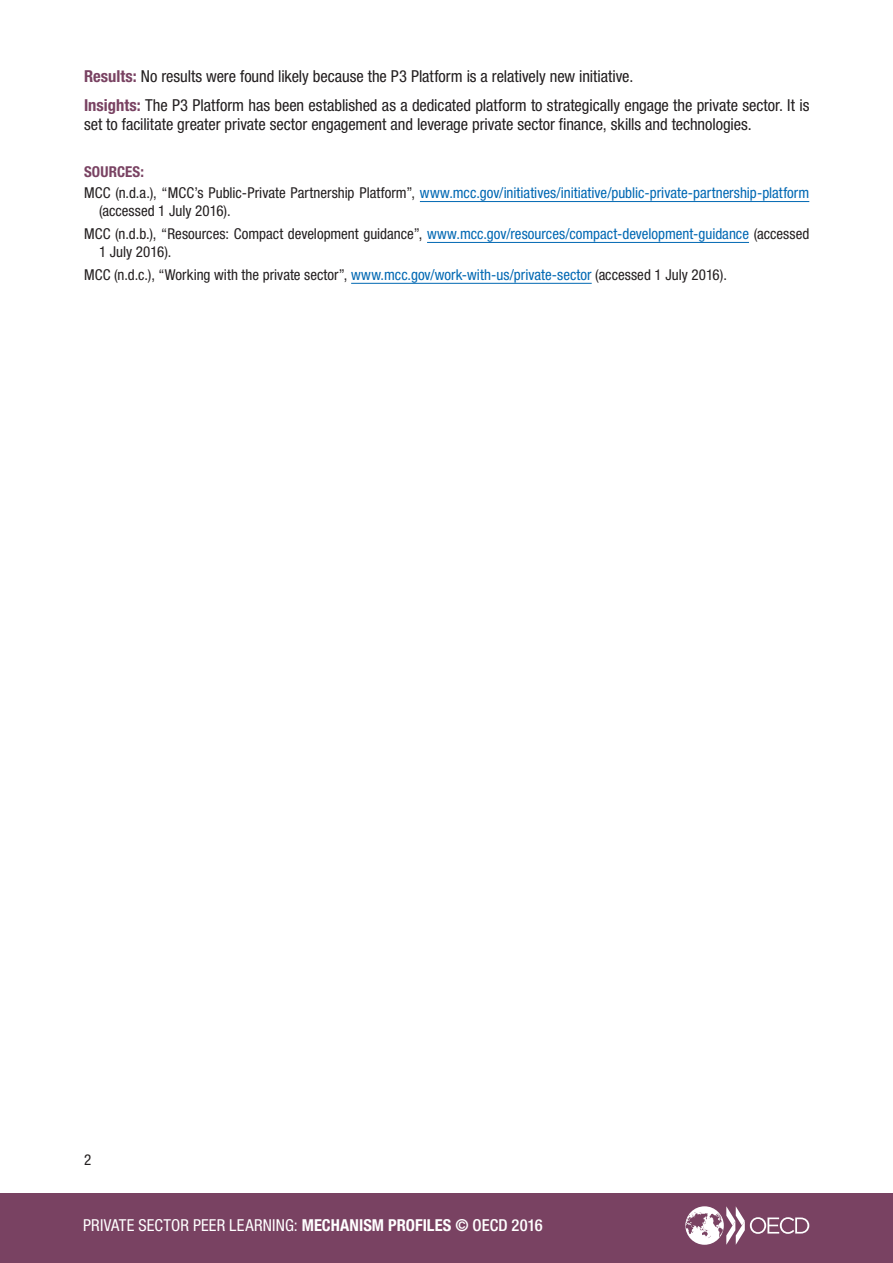
<style>
.page{position:relative;width:893px;height:1263px;background:#fff}
.page>*{position:absolute;margin:0;border:0;box-sizing:border-box;transform-origin:0 0}
.Body_Text_ColourToCo{font:condensed 16.5px/19.5px "Helvetica Neue LT Std";letter-spacing:-.005em;color:#231f20}
.t1{font:condensed 16.5px "Helvetica Neue LT Std";letter-spacing:.01em;color:#fff}
.Biblio_Entry{font:condensed 15px/18px "Helvetica Neue LT Std";color:#231f20}
.SOURCE_Heading{font:700 condensed 15px "Helvetica Neue LT Std";letter-spacing:.01em;color:#794262}
.Folio{font:condensed 15px "Helvetica Neue LT Std";color:#231f20}
.s1{font-weight:700;color:#794262}
.s2{color:#0168b3}
.s3{font-weight:700}
.s4{font-weight:500}
</style>
<div class="page">
<div style="left:0;top:1193px;width:893px;height:70px;background:#794262"></div>
<svg style="left:685px;top:1206px;width:124px;height:39px"></svg>
<hr style="left:420px;top:201px;width:389px;height:1px;background:#0168b3">
<hr style="left:427px;top:242px;width:322px;height:1px;background:#0168b3">
<hr style="left:351px;top:283px;width:241px;height:1px;background:#0168b3">
<p class="Body_Text_ColourToCo" style="left:84px;top:67px;width:551px"><span class="s1">Results:</span> No results were found likely because the P3 Platform is a relatively new initiative.</p>
<p class="Body_Text_ColourToCo" style="left:84px;top:95px;width:727px"><span class="s1">Insights:</span> The P3 Platform has been established as a dedicated platform to strategically engage the private sector. It is set to facilitate greater private sector engagement and leverage private sector finance, skills and technologies.</p>
<p class="SOURCE_Heading" style="left:84px;top:162px;width:62px">SOURCES:</p>
<p class="Biblio_Entry" style="left:99px;top:183px;width:712px;text-indent:-15px">MCC (n.d.a.), “MCC’s Public-Private Partnership Platform”, <span class="s2">www.mcc.gov/initiatives/initiative/public-private-partnership-platform </span>(accessed 1 July 2016).</p>
<p class="Biblio_Entry" style="left:99px;top:224px;width:712px;text-indent:-15px">MCC (n.d.b.), “Resources: Compact development guidance”, <span class="s2">www.mcc.gov/resources/compact-development-guidance</span> (accessed<br>1 July 2016).</p>
<p class="Biblio_Entry" style="left:84px;top:265px;width:644px">MCC (n.d.c.), “Working with the private sector”, <span class="s2">www.mcc.gov/work-with-us/private-sector</span> (accessed 1 July 2016).</p>
<p class="Folio" style="left:84px;top:1151px;width:9px">2</p>
<p class="t1" style="left:83px;top:1216px;width:461px">PRIVATE SECTOR PEER LEARNING: <span class="s3">MECHANISM PROFILES</span> <span class="s4">© OECD 2016</span></p>
</div>
